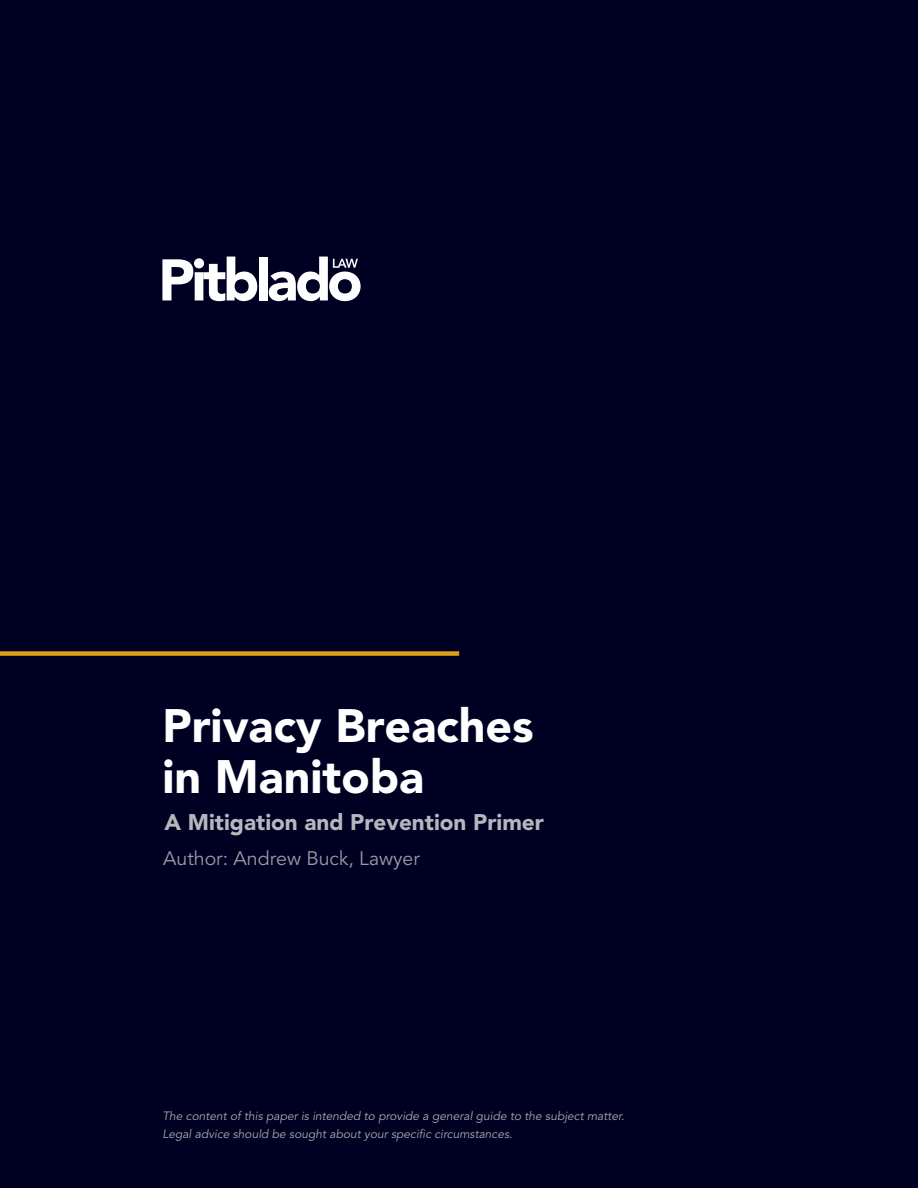
<style>
.page{position:relative;width:918px;height:1188px;background:#002}
.page>*{position:absolute;margin:0;border:0;box-sizing:border-box;transform-origin:0 0}
.t1{font:900 46.5px/51px "Avenir LT Std";color:#fff}
.t2{font:900 22.5px "Avenir LT Std";color:#b7b6bc}
.t3{font:19.5px "Avenir LT Std";color:#9b9ba2}
.t4{font:italic 12px/18px "Avenir LT Std";color:#ababb1}
</style>
<div class="page">
<div style="left:259px;top:257px;width:8px;height:43px;background:#fff"></div>
<svg style="left:269px;top:257px;width:92px;height:44px"></svg>
<svg style="left:162px;top:257px;width:95px;height:44px"></svg>
<div style="left:0;top:651px;width:459px;height:5px;background:#e09e19"></div>
<h1 class="t1" style="left:162px;top:700px;width:373px">Privacy Breaches in Manitoba</h1>
<h2 class="t2" style="left:164px;top:808px;width:381px">A Mitigation and Prevention Primer</h2>
<h3 class="t3" style="left:163px;top:847px;width:258px">Author: Andrew Buck, Lawyer</h3>
<p class="t4" style="left:162px;top:1107px;width:463px">The content of this paper is intended to provide a general guide to the subject matter.<br>Legal advice should be sought about your specific circumstances.</p>
</div>
